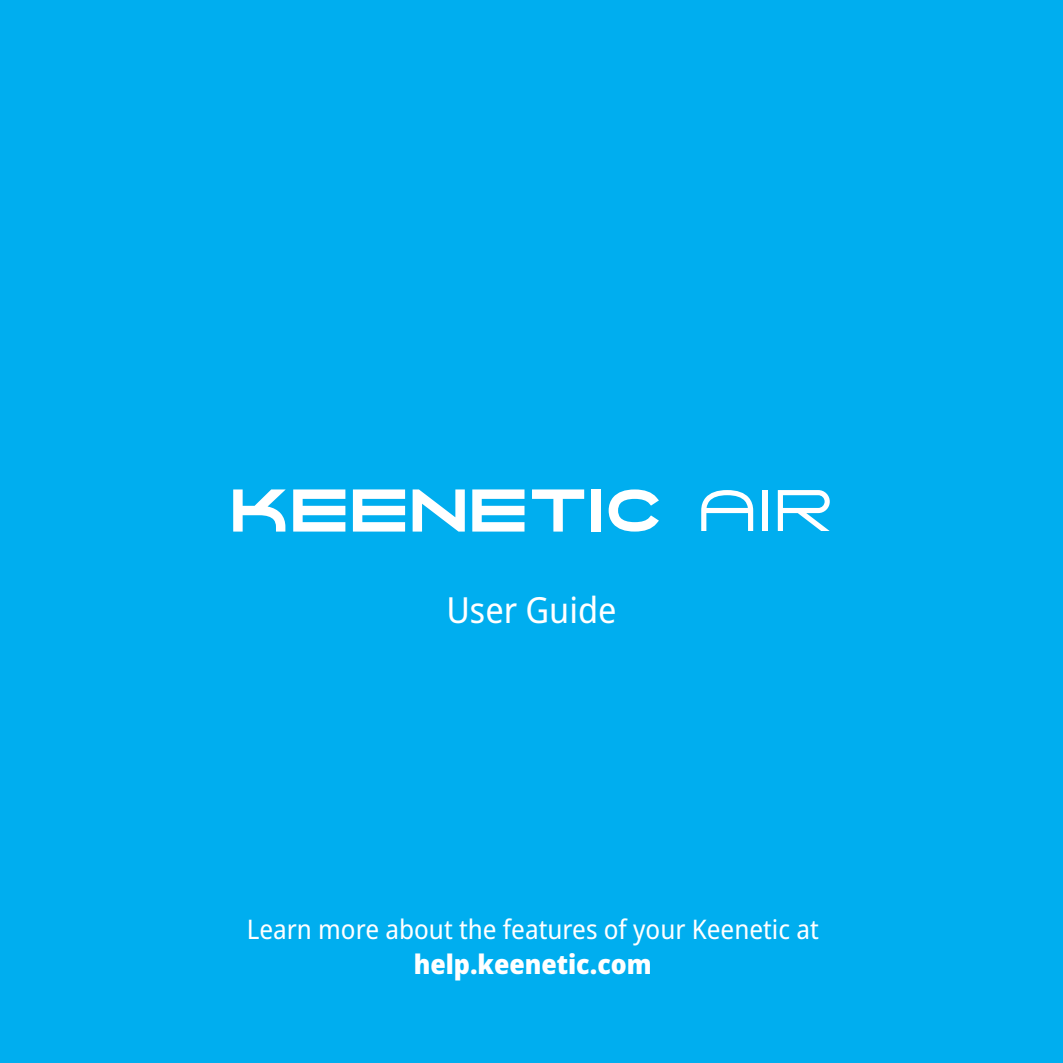
<style>
.page{position:relative;width:1063px;height:1063px;background:#00aeef}
.page>*{position:absolute;margin:0;border:0;box-sizing:border-box;transform-origin:0 0}
.t1{font:semi-condensed 36px "Noto Sans";color:#fff}
.t2{font:semi-condensed 27px "Noto Sans";color:#fff}
.t3{font:900 semi-condensed 27px "Noto Sans";color:#fff}
</style>
<div class="page">
<svg style="left:609px;top:489px;width:50px;height:43px"></svg>
<svg style="left:293px;top:489px;width:52px;height:43px"></svg>
<svg style="left:353px;top:489px;width:52px;height:43px"></svg>
<svg style="left:472px;top:489px;width:53px;height:43px"></svg>
<svg style="left:532px;top:489px;width:52px;height:43px"></svg>
<div style="left:592px;top:489px;width:9px;height:43px;background:#fff"></div>
<svg style="left:233px;top:489px;width:53px;height:43px"></svg>
<svg style="left:413px;top:489px;width:52px;height:43px"></svg>
<svg style="left:701px;top:490px;width:52px;height:41px"></svg>
<div style="left:763px;top:490px;width:5px;height:41px;background:#fff"></div>
<svg style="left:778px;top:490px;width:52px;height:41px"></svg>
<h1 class="t1" style="left:446px;top:585px;width:172px">User Guide</h1>
<p class="t2" style="left:247px;top:910px;width:574px">Learn more about the features of your Keenetic at</p>
<p class="t3" style="left:414px;top:944px;width:240px">help.keenetic.com</p>
</div>
